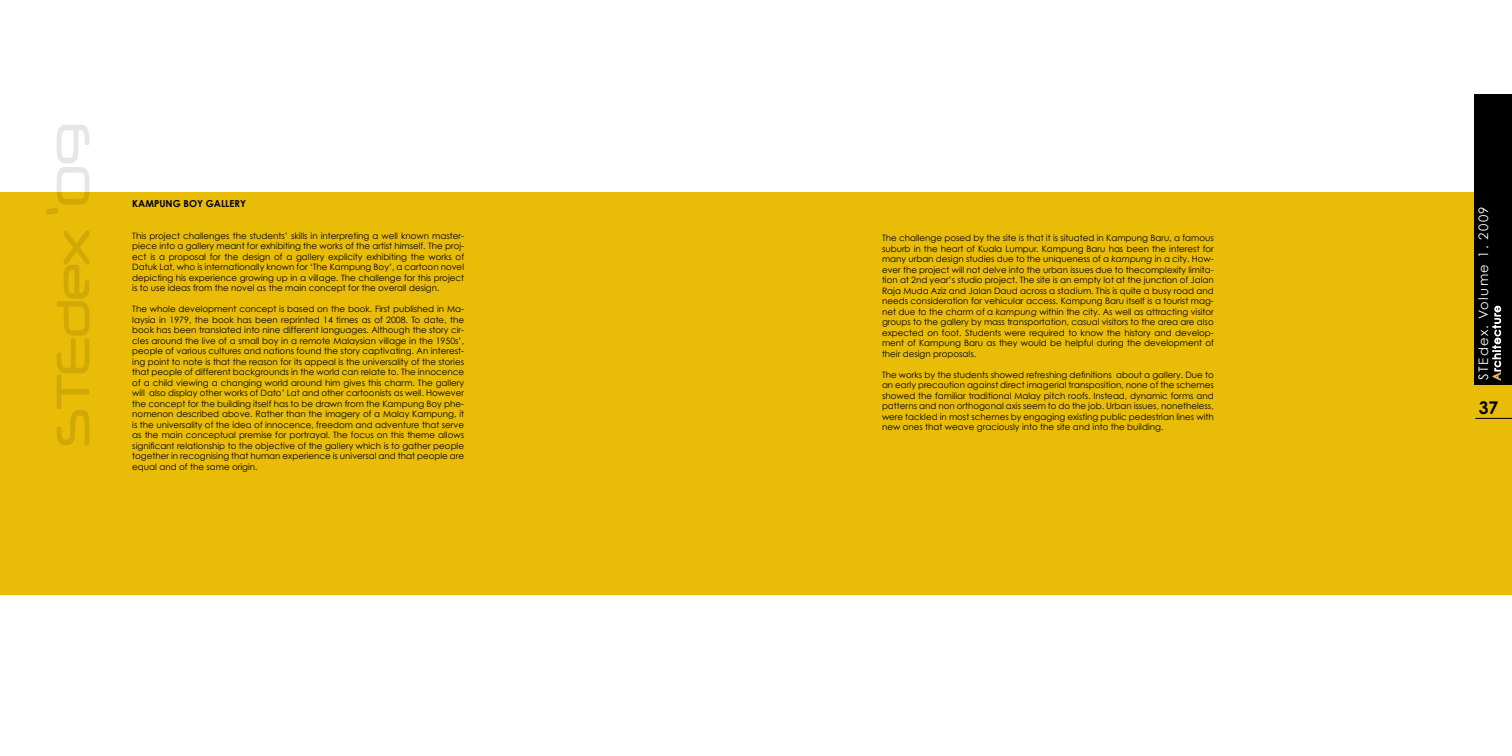
<style>
.page{position:relative;width:1512px;height:756px;background:#fff}
.page>*{position:absolute;margin:0;border:0;box-sizing:border-box;transform-origin:0 0}
.t1{font:700 17.5px "Century Gothic";color:#000}
.t2{font:13.12px "Century Gothic";letter-spacing:.1em;color:#fff}
.t3{font:700 9.62px "Century Gothic";color:#000}
.t4{font:8.75px/10.5px "Century Gothic";color:#000;text-align:justify}
.s1{font-style:italic}
</style>
<div class="page">
<div style="left:0;top:193px;width:1512px;height:402px;background:#e8bc07"></div>
<svg style="left:57px;top:230px;width:33px;height:215px"></svg>
<svg style="left:46px;top:125px;width:44px;height:90px"></svg>
<hr style="left:1475px;top:418px;width:37px;height:1px;background:#000">
<div style="left:1474px;top:94px;width:38px;height:297px;background:#000"></div>
<svg style="left:1492px;top:306px;width:9px;height:75px"></svg>
<div style="left:1474px;top:385px;width:38px;height:6px;background:#e8bc07"></div>
<p class="t3" style="left:132px;top:198px;width:115px">KAMPUNG BOY GALLERY</p>
<p class="t4" style="left:132px;top:230px;width:333px">This project challenges the students’ skills in interpreting a well known master&shy;piece into a gallery meant for exhibiting the works of the artist himself. The proj&shy;ect is a proposal for the design of a gallery explicity exhibiting the works of Datuk Lat, who is internationally known for ‘The Kampung Boy’, a cartoon novel depicting his experience growing up in a village. The challenge for this project is to use ideas from the novel as the main concept for the overall design.</p>
<p class="t4" style="left:132px;top:304px;width:333px">The whole development concept is based on the book. First published in Ma&shy;laysia in 1979, the book has been reprinted 14 times as of 2008. To date, the book has been translated into nine different languages. Although the story cir&shy;cles around the live of a small boy in a remote Malaysian village in the 1950s’, people of various cultures and nations found the story captivating. An interest&shy;ing point to note is that the reason for its appeal is the universality of the stories that people of different backgrounds in the world can relate to. The innocence of a child viewing a changing world around him gives this charm. The gallery will also display other works of Dato’ Lat and other cartoonists as well. However the concept for the building itself has to be drawn from the Kampung Boy phe&shy;nomenon described above. Rather than the imagery of a Malay Kampung, it is the universality of the idea of innocence, freedom and adventure that serve as the main conceptual premise for portrayal. The focus on this theme allows significant relationship to the objective of the gallery which is to gather people together in recognising that human experience is universal and that people are equal and of the same origin.</p>
<p class="t4" style="left:882px;top:233px;width:333px">The challenge posed by the site is that it is situated in Kampung Baru, a famous suburb in the heart of Kuala Lumpur. Kampung Baru has been the interest for many urban design studies due to the uniqueness of a <span class="s1">kampung</span> in a city. How&shy;ever the project will not delve into the urban issues due to thecomplexity limita&shy;tion at 2nd year’s studio project. The site is an empty lot at the junction of Jalan Raja Muda Aziz and Jalan Daud across a stadium. This is quite a busy road and needs consideration for vehicular access. Kampung Baru itself is a tourist mag&shy;net due to the charm of a <span class="s1">kampung</span> within the city. As well as attracting visitor groups to the gallery by mass transportation, casual visitors to the area are also expected on foot. Students were required to know the history and develop&shy;ment of Kampung Baru as they would be helpful during the development of their design proposals.</p>
<p class="t4" style="left:882px;top:369px;width:333px">The works by the students showed refreshing definitions about a gallery. Due to an early precaution against direct imagerial transposition, none of the schemes showed the familiar traditional Malay pitch roofs. Instead, dynamic forms and patterns and non orthogonal axis seem to do the job. Urban issues, nonetheless, were tackled in most schemes by engaging existing public pedestrian lines with new ones that weave graciously into the site and into the building.</p>
<h2 class="t2" style="left:1475px;top:380px;width:175px;rotate:-90deg">STEdex. Volume 1. 2009</h2>
<h1 class="t1" style="left:1479px;top:397px;width:21px">37</h1>
</div>
